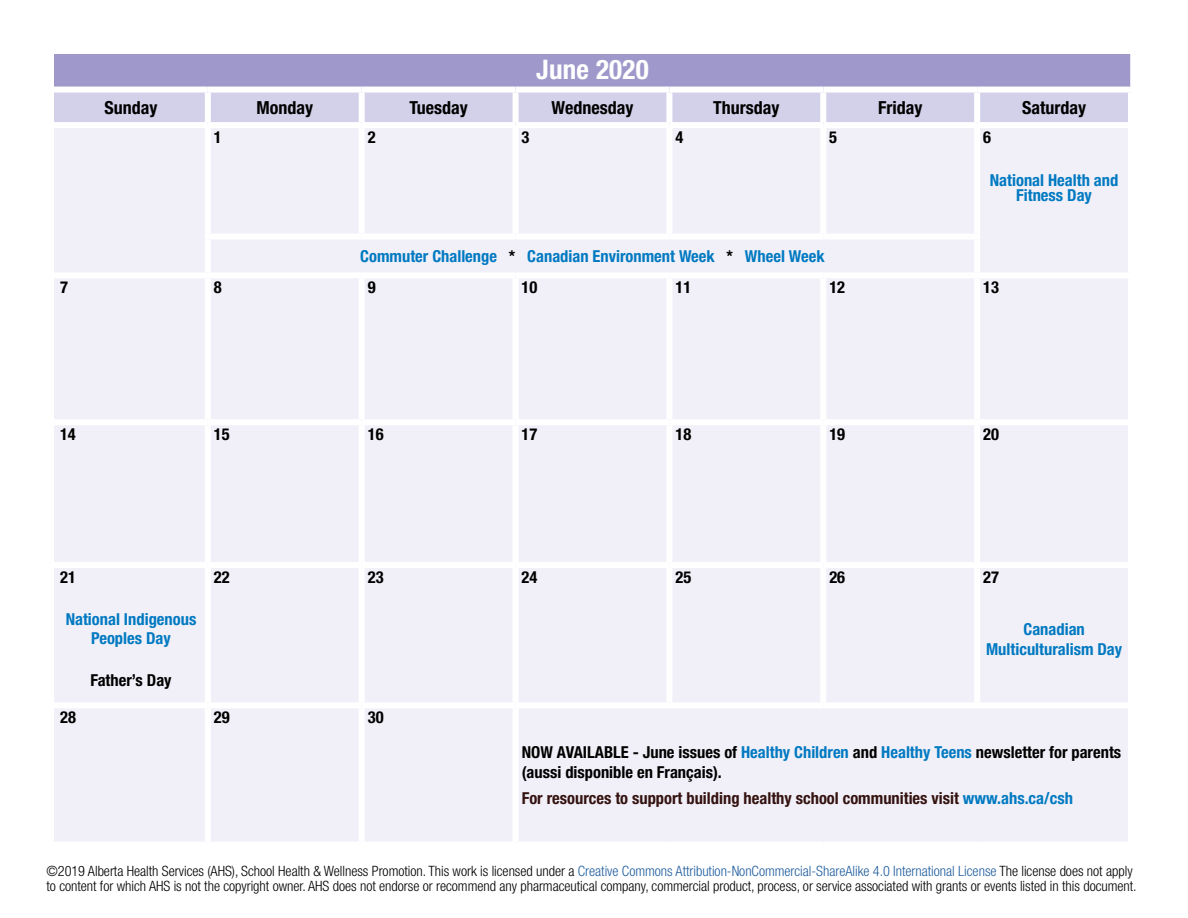
<style>
.page{position:relative;width:1188px;height:918px;background:#fff}
.page>*{position:absolute;margin:0;border:0;box-sizing:border-box;transform-origin:0 0}
.t1{font:700 condensed 27px "Helvetica Neue LT Std";letter-spacing:.01em;color:#fff}
.t2{font:700 condensed 18px "Helvetica Neue LT Std";color:#000}
.t3{font:700 condensed 16.5px/19.5px "Helvetica Neue LT Std";color:#000}
.t4{font:700 condensed 16.5px/19.5px "Helvetica Neue LT Std";color:#0079c1;text-align:center}
.t5{font:700 condensed 16.5px "Helvetica Neue LT Std";color:#341210}
.t6{font:300 condensed 14.25px/15px "Helvetica Neue LT Std";color:#000}
.s1{color:#000}
.s2{color:#0079c1}
.s3{color:#215e9e}
</style>
<div class="page">
<div style="left:54px;top:54px;width:1077px;height:36px;background:#9f99cb"></div>
<div style="left:54px;top:93px;width:1074px;height:29px;background:#d3d1e9"></div>
<div style="left:54px;top:128px;width:1074px;height:714px;background:#f1f0f8"></div>
<div style="left:205px;top:93px;width:6px;height:29px;background:#fff"></div>
<div style="left:359px;top:93px;width:6px;height:29px;background:#fff"></div>
<div style="left:513px;top:93px;width:6px;height:29px;background:#fff"></div>
<div style="left:666px;top:93px;width:6px;height:29px;background:#fff"></div>
<div style="left:820px;top:93px;width:6px;height:29px;background:#fff"></div>
<div style="left:974px;top:93px;width:6px;height:29px;background:#fff"></div>
<div style="left:205px;top:128px;width:6px;height:106px;background:#fff"></div>
<div style="left:359px;top:128px;width:6px;height:106px;background:#fff"></div>
<div style="left:513px;top:128px;width:6px;height:106px;background:#fff"></div>
<div style="left:666px;top:128px;width:6px;height:106px;background:#fff"></div>
<div style="left:820px;top:128px;width:6px;height:106px;background:#fff"></div>
<div style="left:974px;top:128px;width:6px;height:106px;background:#fff"></div>
<div style="left:205px;top:234px;width:157px;height:6px;background:#fff"></div>
<div style="left:205px;top:240px;width:6px;height:32px;background:#fff"></div>
<div style="left:362px;top:234px;width:154px;height:6px;background:#fff"></div>
<div style="left:516px;top:234px;width:153px;height:6px;background:#fff"></div>
<div style="left:669px;top:234px;width:154px;height:6px;background:#fff"></div>
<div style="left:823px;top:234px;width:157px;height:6px;background:#fff"></div>
<div style="left:974px;top:240px;width:6px;height:32px;background:#fff"></div>
<div style="left:54px;top:272px;width:154px;height:6px;background:#fff"></div>
<div style="left:208px;top:272px;width:154px;height:6px;background:#fff"></div>
<div style="left:205px;top:278px;width:6px;height:141px;background:#fff"></div>
<div style="left:362px;top:272px;width:154px;height:6px;background:#fff"></div>
<div style="left:359px;top:278px;width:6px;height:141px;background:#fff"></div>
<div style="left:516px;top:272px;width:153px;height:6px;background:#fff"></div>
<div style="left:513px;top:278px;width:6px;height:141px;background:#fff"></div>
<div style="left:669px;top:272px;width:154px;height:6px;background:#fff"></div>
<div style="left:666px;top:278px;width:6px;height:141px;background:#fff"></div>
<div style="left:823px;top:272px;width:154px;height:6px;background:#fff"></div>
<div style="left:820px;top:278px;width:6px;height:141px;background:#fff"></div>
<div style="left:977px;top:272px;width:157px;height:6px;background:#fff"></div>
<div style="left:974px;top:278px;width:6px;height:141px;background:#fff"></div>
<div style="left:54px;top:419px;width:154px;height:6px;background:#fff"></div>
<div style="left:208px;top:419px;width:154px;height:6px;background:#fff"></div>
<div style="left:205px;top:425px;width:6px;height:137px;background:#fff"></div>
<div style="left:362px;top:419px;width:154px;height:6px;background:#fff"></div>
<div style="left:359px;top:425px;width:6px;height:137px;background:#fff"></div>
<div style="left:516px;top:419px;width:153px;height:6px;background:#fff"></div>
<div style="left:513px;top:425px;width:6px;height:137px;background:#fff"></div>
<div style="left:669px;top:419px;width:154px;height:6px;background:#fff"></div>
<div style="left:666px;top:425px;width:6px;height:137px;background:#fff"></div>
<div style="left:823px;top:419px;width:154px;height:6px;background:#fff"></div>
<div style="left:820px;top:425px;width:6px;height:137px;background:#fff"></div>
<div style="left:977px;top:419px;width:157px;height:6px;background:#fff"></div>
<div style="left:974px;top:425px;width:6px;height:137px;background:#fff"></div>
<div style="left:54px;top:562px;width:154px;height:6px;background:#fff"></div>
<div style="left:208px;top:562px;width:154px;height:6px;background:#fff"></div>
<div style="left:205px;top:568px;width:6px;height:134px;background:#fff"></div>
<div style="left:362px;top:562px;width:154px;height:6px;background:#fff"></div>
<div style="left:359px;top:568px;width:6px;height:134px;background:#fff"></div>
<div style="left:516px;top:562px;width:153px;height:6px;background:#fff"></div>
<div style="left:513px;top:568px;width:6px;height:134px;background:#fff"></div>
<div style="left:669px;top:562px;width:154px;height:6px;background:#fff"></div>
<div style="left:666px;top:568px;width:6px;height:134px;background:#fff"></div>
<div style="left:823px;top:562px;width:154px;height:6px;background:#fff"></div>
<div style="left:820px;top:568px;width:6px;height:134px;background:#fff"></div>
<div style="left:977px;top:562px;width:157px;height:6px;background:#fff"></div>
<div style="left:974px;top:568px;width:6px;height:134px;background:#fff"></div>
<div style="left:205px;top:708px;width:6px;height:134px;background:#fff"></div>
<div style="left:359px;top:708px;width:6px;height:134px;background:#fff"></div>
<div style="left:513px;top:708px;width:6px;height:134px;background:#fff"></div>
<div style="left:54px;top:702px;width:154px;height:6px;background:#fff"></div>
<div style="left:208px;top:702px;width:154px;height:6px;background:#fff"></div>
<div style="left:362px;top:702px;width:154px;height:6px;background:#fff"></div>
<div style="left:516px;top:702px;width:153px;height:6px;background:#fff"></div>
<div style="left:669px;top:702px;width:154px;height:6px;background:#fff"></div>
<div style="left:823px;top:702px;width:154px;height:6px;background:#fff"></div>
<div style="left:977px;top:702px;width:157px;height:6px;background:#fff"></div>
<hr style="left:1130px;top:54px;width:2px;height:33px;background:#fff">
<div style="left:54px;top:87px;width:154px;height:6px;background:#fff"></div>
<div style="left:208px;top:87px;width:154px;height:6px;background:#fff"></div>
<div style="left:362px;top:87px;width:154px;height:6px;background:#fff"></div>
<div style="left:516px;top:87px;width:153px;height:6px;background:#fff"></div>
<div style="left:669px;top:87px;width:154px;height:6px;background:#fff"></div>
<div style="left:823px;top:87px;width:154px;height:6px;background:#fff"></div>
<div style="left:977px;top:87px;width:157px;height:6px;background:#fff"></div>
<h1 class="t1" style="left:536px;top:53px;width:114px">June 2020</h1>
<p class="t2" style="left:104px;top:96px;width:54px">Sunday</p>
<p class="t2" style="left:256px;top:96px;width:58px">Monday</p>
<p class="t2" style="left:409px;top:96px;width:60px">Tuesday</p>
<p class="t2" style="left:552px;top:96px;width:83px">Wednesday</p>
<p class="t2" style="left:713px;top:96px;width:68px">Thursday</p>
<p class="t2" style="left:878px;top:96px;width:46px">Friday</p>
<p class="t2" style="left:1022px;top:96px;width:65px">Saturday</p>
<p class="t3" style="left:214px;top:127px;width:9px">1</p>
<p class="t3" style="left:368px;top:127px;width:9px">2</p>
<p class="t3" style="left:522px;top:127px;width:9px">3</p>
<p class="t3" style="left:675px;top:127px;width:9px">4</p>
<p class="t3" style="left:829px;top:127px;width:9px">5</p>
<p class="t3" style="left:983px;top:127px;width:9px">6</p>
<p class="t4" style="left:990px;top:173px;width:130px;line-height:15px">National Health and<br>Fitness Day</p>
<p class="t4" style="left:360px;top:246px;width:466px">Commuter Challenge <span class="s1">*</span> Canadian Environment Week <span class="s1">*</span> Wheel Week</p>
<p class="t3" style="left:60px;top:277px;width:9px">7</p>
<p class="t3" style="left:214px;top:277px;width:9px">8</p>
<p class="t3" style="left:368px;top:277px;width:9px">9</p>
<p class="t3" style="left:522px;top:277px;width:17px">10</p>
<p class="t3" style="left:675px;top:277px;width:17px">11</p>
<p class="t3" style="left:829px;top:277px;width:17px">12</p>
<p class="t3" style="left:983px;top:277px;width:17px">13</p>
<p class="t3" style="left:60px;top:424px;width:17px">14</p>
<p class="t3" style="left:214px;top:424px;width:17px">15</p>
<p class="t3" style="left:368px;top:424px;width:17px">16</p>
<p class="t3" style="left:522px;top:424px;width:17px">17</p>
<p class="t3" style="left:676px;top:424px;width:17px">18</p>
<p class="t3" style="left:829px;top:424px;width:17px">19</p>
<p class="t3" style="left:983px;top:424px;width:17px">20</p>
<p class="t3" style="left:60px;top:567px;width:17px">21</p>
<p class="t4" style="left:66px;top:609px;width:132px">National Indigenous<br>Peoples Day</p>
<p class="t3" style="left:90px;top:670px;width:83px">Father’s Day</p>
<p class="t3" style="left:214px;top:567px;width:17px">22</p>
<p class="t3" style="left:368px;top:567px;width:17px">23</p>
<p class="t3" style="left:522px;top:567px;width:17px">24</p>
<p class="t3" style="left:676px;top:567px;width:17px">25</p>
<p class="t3" style="left:829px;top:567px;width:17px">26</p>
<p class="t3" style="left:983px;top:567px;width:17px">27</p>
<p class="t4" style="left:986px;top:619px;width:138px">Canadian<br>Multiculturalism Day</p>
<p class="t3" style="left:60px;top:707px;width:17px">28</p>
<p class="t3" style="left:214px;top:707px;width:17px">29</p>
<p class="t3" style="left:368px;top:707px;width:17px">30</p>
<p class="t3" style="left:522px;top:742px;width:601px">NOW AVAILABLE - June issues of <span class="s2">Healthy Children</span> and <span class="s2">Healthy Teens</span> newsletter for parents (aussi disponible en Français).</p>
<p class="t5" style="left:522px;top:788px;width:553px">For resources to support building healthy school communities visit <span class="s2">www.ahs.ca/csh</span></p>
<p class="t6" style="left:46px;top:863px;width:1092px">©2019 Alberta Health Services (AHS), School Health &amp; Wellness Promotion. This work is licensed under a <span class="s3">Creative Commons Attribution-NonCommercial-ShareAlike 4.0 International License</span> The license does not apply to content for which AHS is not the copyright owner. AHS does not endorse or recommend any pharmaceutical company, commercial product, process, or service associated with grants or events listed in this document.</p>
</div>
